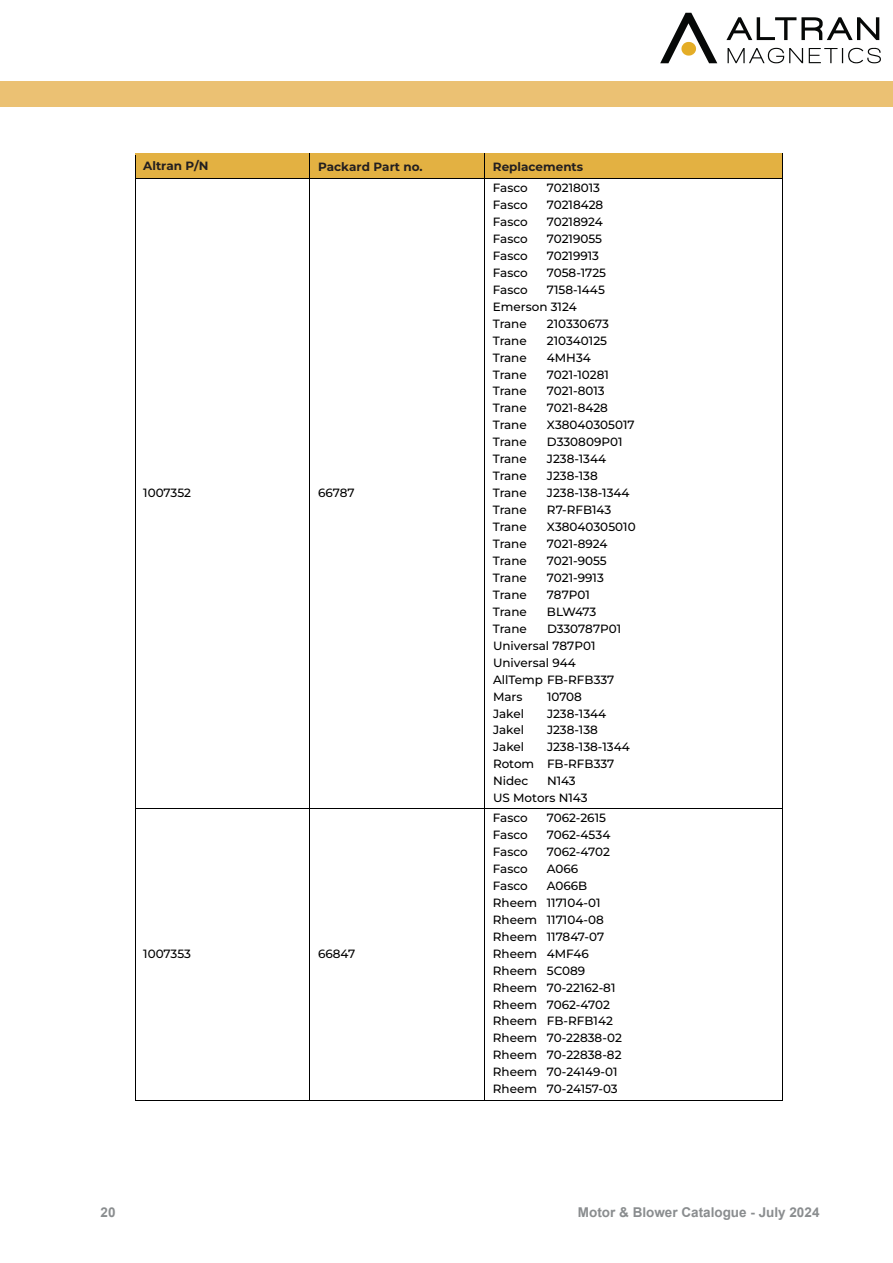
<style>
.page{position:relative;width:893px;height:1263px;background:#fff}
.page>*{position:absolute;margin:0;border:0;box-sizing:border-box;transform-origin:0 0}
.t1{font:700 13.5px "Arial";color:#8a8d8f}
.t2{font:500 12px/17px "Montserrat";color:#000}
.t3{font:700 12px "Montserrat";color:#231f20}
</style>
<div class="page">
<div style="left:136px;top:154px;width:174px;height:25px;background:#e3b142"></div>
<div style="left:310px;top:154px;width:174px;height:25px;background:#e3b142"></div>
<div style="left:485px;top:154px;width:297px;height:25px;background:#e3b142"></div>
<hr style="left:136px;top:153px;width:174px;height:1px;background:#000">
<hr style="left:310px;top:153px;width:174px;height:1px;background:#000">
<hr style="left:485px;top:153px;width:297px;height:1px;background:#000">
<svg style="left:135px;top:153px;width:1px;height:27px"></svg>
<hr style="left:136px;top:179px;width:174px;height:1px;background:#000">
<hr style="left:310px;top:179px;width:174px;height:1px;background:#000">
<svg style="left:484px;top:153px;width:1px;height:27px"></svg>
<hr style="left:485px;top:179px;width:297px;height:1px;background:#000">
<svg style="left:782px;top:153px;width:1px;height:27px"></svg>
<hr style="left:135px;top:180px;width:1px;height:628px;background:#000">
<hr style="left:310px;top:180px;width:1px;height:628px;background:#000">
<hr style="left:484px;top:180px;width:1px;height:628px;background:#000">
<hr style="left:782px;top:180px;width:1px;height:628px;background:#000">
<hr style="left:136px;top:808px;width:174px;height:1px;background:#000">
<hr style="left:310px;top:808px;width:174px;height:1px;background:#000">
<hr style="left:485px;top:808px;width:297px;height:1px;background:#000">
<hr style="left:135px;top:810px;width:1px;height:290px;background:#000">
<hr style="left:136px;top:1100px;width:174px;height:1px;background:#000">
<hr style="left:310px;top:810px;width:1px;height:290px;background:#000">
<hr style="left:310px;top:1100px;width:174px;height:1px;background:#000">
<hr style="left:484px;top:810px;width:1px;height:290px;background:#000">
<hr style="left:485px;top:1100px;width:297px;height:1px;background:#000">
<hr style="left:782px;top:810px;width:1px;height:290px;background:#000">
<div style="left:0;top:81px;width:893px;height:25px;background:#ebc173"></div>
<svg style="left:727px;top:48px;width:76px;height:15px"></svg>
<svg style="left:809px;top:48px;width:72px;height:15px"></svg>
<svg style="left:726px;top:17px;width:153px;height:23px"></svg>
<svg style="left:660px;top:13px;width:57px;height:50px"></svg>
<p class="t3" style="left:143px;top:157px;width:67px">Altran P/N</p>
<p class="t3" style="left:318px;top:158px;width:106px">Packard Part no.</p>
<p class="t3" style="left:493px;top:158px;width:92px">Replacements</p>
<p class="t2" style="left:143px;top:484px;width:49px">1007352</p>
<p class="t2" style="left:318px;top:484px;width:38px">66787</p>
<p class="t2" style="left:143px;top:944px;width:49px">1007353</p>
<p class="t2" style="left:318px;top:944px;width:39px">66847</p>
<p class="t2" style="left:493px;top:179px;width:36px">Fasco</p>
<p class="t2" style="left:547px;top:179px;width:55px">70218013</p>
<p class="t2" style="left:493px;top:196px;width:36px">Fasco</p>
<p class="t2" style="left:547px;top:196px;width:58px">70218428</p>
<p class="t2" style="left:493px;top:213px;width:36px">Fasco</p>
<p class="t2" style="left:547px;top:213px;width:57px">70218924</p>
<p class="t2" style="left:493px;top:230px;width:36px">Fasco</p>
<p class="t2" style="left:547px;top:230px;width:57px">70219055</p>
<p class="t2" style="left:493px;top:247px;width:36px">Fasco</p>
<p class="t2" style="left:547px;top:247px;width:54px">70219913</p>
<p class="t2" style="left:493px;top:264px;width:36px">Fasco</p>
<p class="t2" style="left:547px;top:264px;width:61px">7058-1725</p>
<p class="t2" style="left:493px;top:281px;width:36px">Fasco</p>
<p class="t2" style="left:493px;top:281px;width:114px;text-indent:54px">7158-1445<br>Emerson 3124<br>Trane</p>
<p class="t2" style="left:547px;top:314px;width:64px">210330673</p>
<p class="t2" style="left:493px;top:331px;width:35px">Trane</p>
<p class="t2" style="left:547px;top:331px;width:62px">210340125</p>
<p class="t2" style="left:493px;top:348px;width:35px">Trane</p>
<p class="t2" style="left:547px;top:348px;width:46px">4MH34</p>
<p class="t2" style="left:493px;top:365px;width:35px">Trane</p>
<p class="t2" style="left:547px;top:365px;width:64px">7021-10281</p>
<p class="t2" style="left:493px;top:382px;width:35px">Trane</p>
<p class="t2" style="left:547px;top:382px;width:59px">7021-8013</p>
<p class="t2" style="left:493px;top:399px;width:35px">Trane</p>
<p class="t2" style="left:547px;top:399px;width:63px">7021-8428</p>
<p class="t2" style="left:493px;top:416px;width:35px">Trane</p>
<p class="t2" style="left:547px;top:416px;width:89px">X38040305017</p>
<p class="t2" style="left:493px;top:433px;width:35px">Trane</p>
<p class="t2" style="left:547px;top:433px;width:77px">D330809P01</p>
<p class="t2" style="left:493px;top:450px;width:35px">Trane</p>
<p class="t2" style="left:547px;top:450px;width:61px">J238-1344</p>
<p class="t2" style="left:493px;top:467px;width:35px">Trane</p>
<p class="t2" style="left:547px;top:467px;width:52px">J238-138</p>
<p class="t2" style="left:493px;top:484px;width:35px">Trane</p>
<p class="t2" style="left:547px;top:484px;width:84px">J238-138-1344</p>
<p class="t2" style="left:493px;top:501px;width:35px">Trane</p>
<p class="t2" style="left:547px;top:501px;width:66px">R7-RFB143</p>
<p class="t2" style="left:493px;top:518px;width:35px">Trane</p>
<p class="t2" style="left:547px;top:518px;width:90px">X38040305010</p>
<p class="t2" style="left:493px;top:535px;width:35px">Trane</p>
<p class="t2" style="left:547px;top:535px;width:62px">7021-8924</p>
<p class="t2" style="left:493px;top:552px;width:35px">Trane</p>
<p class="t2" style="left:547px;top:552px;width:61px">7021-9055</p>
<p class="t2" style="left:493px;top:569px;width:35px">Trane</p>
<p class="t2" style="left:547px;top:569px;width:58px">7021-9913</p>
<p class="t2" style="left:493px;top:586px;width:35px">Trane</p>
<p class="t2" style="left:547px;top:586px;width:44px">787P01</p>
<p class="t2" style="left:493px;top:603px;width:35px">Trane</p>
<p class="t2" style="left:547px;top:603px;width:51px">BLW473</p>
<p class="t2" style="left:493px;top:620px;width:35px">Trane</p>
<p class="t2" style="left:493px;top:620px;width:130px;text-indent:54px">D330787P01<br>Universal 787P01<br>Universal 944<br>AllTemp FB-RFB337<br>Mars</p>
<p class="t2" style="left:547px;top:687px;width:61px">10708<br>J238-1344<br>J238-138</p>
<p class="t2" style="left:493px;top:704px;width:33px;text-align:justify">Jakel Jakel Jakel</p>
<p class="t2" style="left:493px;top:738px;width:138px;text-indent:54px">J238-138-1344<br>Rotom FB-RFB337<br>Nidec</p>
<p class="t2" style="left:493px;top:772px;width:96px;text-indent:54px">N143<br>US Motors N143</p>
<p class="t2" style="left:493px;top:809px;width:36px">Fasco</p>
<p class="t2" style="left:547px;top:809px;width:61px">7062-2615</p>
<p class="t2" style="left:493px;top:826px;width:36px">Fasco</p>
<p class="t2" style="left:547px;top:826px;width:65px">7062-4534</p>
<p class="t2" style="left:493px;top:843px;width:36px">Fasco</p>
<p class="t2" style="left:547px;top:843px;width:65px">7062-4702</p>
<p class="t2" style="left:493px;top:860px;width:36px">Fasco</p>
<p class="t2" style="left:547px;top:860px;width:33px">A066</p>
<p class="t2" style="left:493px;top:877px;width:36px">Fasco</p>
<p class="t2" style="left:493px;top:877px;width:131px;text-indent:54px">A066B<br>Rheem 117104-01<br>Rheem 117104-08<br>Rheem 117847-07<br>Rheem 4MF46<br>Rheem 5C089<br>Rheem 70-22162-81<br>Rheem 7062-4702<br>Rheem FB-RFB142<br>Rheem 70-22838-02<br>Rheem 70-22838-82<br>Rheem 70-24149-01<br>Rheem 70-24157-03</p>
<p class="t1" style="left:101px;top:1203px;width:17px">20</p>
<p class="t1" style="left:578px;top:1203px;width:243px">Motor &amp; Blower Catalogue - July 2024</p>
</div>
